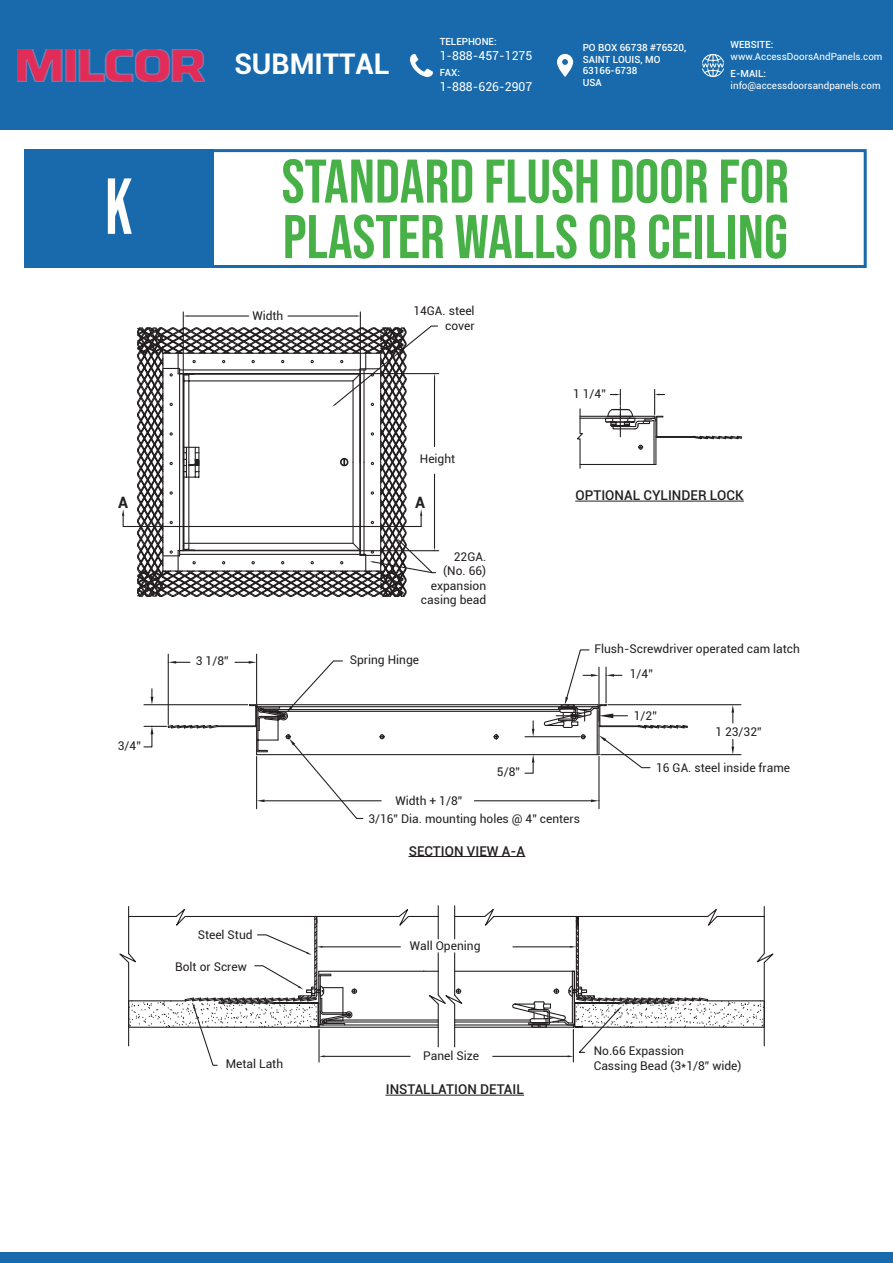
<style>
.page{position:relative;width:893px;height:1263px;background:#fff}
.page>*{position:absolute;margin:0;border:0;box-sizing:border-box;transform-origin:0 0}
.t1{font:79.2px "Bebas Neue";color:#fff;scale:.83 1}
.t2{font:61.5px/55.5px "Bebas Neue";color:#47b148}
.t3{font:700 28.5px "Roboto";color:#fff}
.t4{font:700 15.6px "Roboto";color:#231f20}
.t5{font:500 13.5px "Roboto";color:#231f20}
.t6{font:12.3px "Roboto";color:#fff}
.t7{font:12px/14.4px "Roboto";color:#231f20;text-align:right}
.t8{font:500 9.9px/11.9px "Roboto";color:#fff}
.t9{font:9.9px "Roboto";color:#fff}
</style>
<div class="page">
<svg style="left:122px;top:509px;width:2px;height:17px"></svg>
<hr style="left:183px;top:312px;width:1px;height:61px;background:#231f20">
<hr style="left:360px;top:312px;width:1px;height:57px;background:#231f20">
<hr style="left:187px;top:315px;width:62px;height:2px;background:#231f20">
<hr style="left:288px;top:315px;width:68px;height:2px;background:#231f20">
<hr style="left:123px;top:526px;width:298px;height:1px;background:#231f20">
<svg style="left:136px;top:325px;width:303px;height:272px"></svg>
<svg style="left:119px;top:905px;width:655px;height:161px"></svg>
<hr style="left:454px;top:953px;width:1px;height:42px;background:#231f20">
<hr style="left:438px;top:953px;width:1px;height:42px;background:#231f20">
<hr style="left:319px;top:971px;width:119px;height:1px;background:#231f20">
<hr style="left:455px;top:971px;width:119px;height:1px;background:#231f20">
<div style="left:0;top:0;width:893px;height:130px;background:#186aac"></div>
<div style="left:0;top:1252px;width:893px;height:11px;background:#186aac"></div>
<div style="left:24px;top:149px;width:189px;height:119px;background:#186aac"></div>
<svg style="left:213px;top:149px;width:654px;height:119px"></svg>
<svg style="left:557px;top:54px;width:16px;height:23px"></svg>
<svg style="left:410px;top:54px;width:23px;height:23px"></svg>
<svg style="left:702px;top:54px;width:22px;height:23px"></svg>
<img style="left:18px;top:49px;width:186px;height:33px">
<hr style="left:386px;top:1095px;width:138px;height:1px;background:#231f20">
<hr style="left:580px;top:418px;width:50px;height:1px;background:#231f20">
<hr style="left:580px;top:416px;width:75px;height:1px;background:#231f20">
<svg style="left:577px;top:408px;width:8px;height:61px"></svg>
<hr style="left:580px;top:464px;width:76px;height:1px;background:#231f20">
<svg style="left:604px;top:389px;width:138px;height:76px"></svg>
<hr style="left:576px;top:501px;width:168px;height:1px;background:#231f20">
<hr style="left:257px;top:704px;width:341px;height:1px;background:#231f20">
<hr style="left:257px;top:706px;width:341px;height:1px;background:#231f20">
<hr style="left:264px;top:709px;width:296px;height:1px;background:#231f20">
<hr style="left:274px;top:711px;width:286px;height:1px;background:#231f20">
<svg style="left:379px;top:734px;width:6px;height:6px"></svg>
<svg style="left:493px;top:734px;width:7px;height:6px"></svg>
<hr style="left:257px;top:754px;width:340px;height:1px;background:#231f20">
<hr style="left:608px;top:704px;width:133px;height:1px;background:#231f20">
<hr style="left:601px;top:754px;width:140px;height:1px;background:#231f20">
<svg style="left:731px;top:705px;width:3px;height:18px"></svg>
<svg style="left:731px;top:739px;width:3px;height:16px"></svg>
<hr style="left:256px;top:654px;width:1px;height:50px;background:#231f20">
<hr style="left:168px;top:654px;width:1px;height:71px;background:#231f20">
<hr style="left:598px;top:756px;width:1px;height:53px;background:#231f20">
<hr style="left:265px;top:800px;width:116px;height:1px;background:#231f20">
<hr style="left:474px;top:800px;width:117px;height:1px;background:#231f20">
<svg style="left:143px;top:660px;width:221px;height:159px"></svg>
<svg style="left:591px;top:799px;width:9px;height:3px"></svg>
<svg style="left:524px;top:649px;width:165px;height:125px"></svg>
<hr style="left:409px;top:856px;width:116px;height:1px;background:#231f20">
<h1 class="t1" style="left:105px;top:162px;width:34px">K</h1>
<h3 class="t3" style="left:234px;top:43px;width:157px">SUBMITTAL</h3>
<p class="t8" style="left:440px;top:35px;width:59px">TELEPHONE:</p>
<p class="t6" style="left:440px;top:47px;width:94px">1-888-457-1275</p>
<p class="t8" style="left:440px;top:66px;width:22px">FAX:</p>
<p class="t6" style="left:440px;top:78px;width:94px">1-888-626-2907</p>
<p class="t8" style="left:583px;top:41px;width:105px">PO BOX 66738 #76520,<br>SAINT LOUIS, MO<br>63166-6738<br>USA</p>
<p class="t8" style="left:731px;top:39px;width:44px">WEBSITE:</p>
<p class="t9" style="left:731px;top:50px;width:153px">www.AccessDoorsAndPanels.com</p>
<p class="t8" style="left:731px;top:68px;width:37px">E-MAIL:</p>
<p class="t9" style="left:731px;top:79px;width:151px">info@accessdoorsandpanels.com</p>
<h2 class="t2" style="left:282px;top:153px;width:509px">STANDARD FLUSH DOOR FOR<br>PLASTER WALLS OR CEILING</h2>
<p class="t7" style="left:252px;top:308px;width:33px">Width</p>
<p class="t7" style="left:413px;top:303px;width:63px">14GA. steel cover</p>
<p class="t7" style="left:420px;top:451px;width:37px">Height</p>
<p class="t7" style="left:573px;top:386px;width:34px">1 1/4”</p>
<h3 class="t4" style="left:118px;top:492px;width:11px">A</h3>
<h3 class="t4" style="left:415px;top:492px;width:11px">A</h3>
<p class="t7" style="left:421px;top:549px;width:67px">22GA.<br>(No. 66) expansion casing bead</p>
<p class="t5" style="left:576px;top:486px;width:170px">OPTIONAL CYLINDER LOCK</p>
<p class="t7" style="left:118px;top:738px;width:24px">3/4”</p>
<p class="t7" style="left:196px;top:653px;width:34px">3 1/8”</p>
<p class="t7" style="left:350px;top:652px;width:71px">Spring Hinge</p>
<p class="t7" style="left:630px;top:636px;width:172px;line-height:24.9px;text-align:left;text-indent:-35px">Flush-Screwdriver operated cam latch<br>1/4”</p>
<p class="t7" style="left:634px;top:708px;width:24px">1/2”</p>
<p class="t7" style="left:715px;top:723px;width:48px">1 23/32”</p>
<p class="t7" style="left:656px;top:760px;width:136px">16 GA. steel inside frame</p>
<p class="t7" style="left:395px;top:793px;width:68px">Width + 1/8”</p>
<p class="t7" style="left:497px;top:764px;width:24px">5/8”</p>
<p class="t7" style="left:368px;top:811px;width:213px">3/16” Dia. mounting holes @ 4” centers</p>
<p class="t7" style="left:198px;top:927px;width:56px">Steel Stud</p>
<p class="t7" style="left:175px;top:959px;width:73px">Bolt or Screw</p>
<p class="t7" style="left:226px;top:1056px;width:59px">Metal Lath</p>
<p class="t5" style="left:409px;top:841px;width:118px">SECTION VIEW A-A</p>
<p class="t7" style="left:410px;top:938px;width:72px">Wall Opening</p>
<p class="t7" style="left:423px;top:1048px;width:58px">Panel Size</p>
<p class="t7" style="left:594px;top:1043px;width:149px;text-align:left">No.66 Expassion<br>Cassing Bead (3*1/8” wide)</p>
<p class="t5" style="left:386px;top:1080px;width:140px">INSTALLATION DETAIL</p>
</div>
